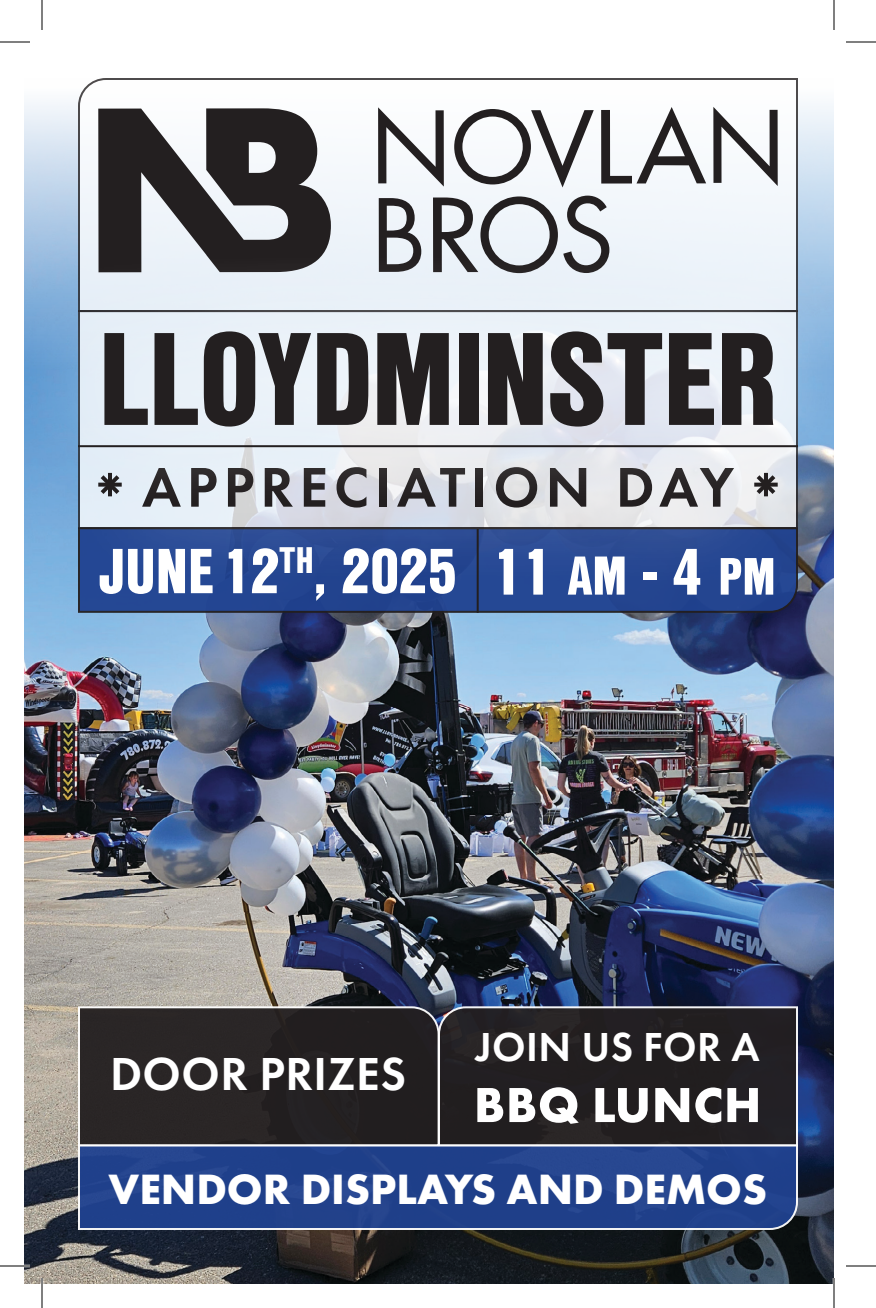
<style>
.page{position:relative;width:876px;height:1308px;background:#fff}
.page>*{position:absolute;margin:0;border:0;box-sizing:border-box;transform-origin:0 0}
.Name{font:900 128px "Nimbus San Con L";letter-spacing:-.01em;color:#231f20}
.Body{font:900 63.6px "Nimbus San Con L";color:#fff}
.Body-2{font:900 61.6px "Nimbus San Con L";color:#fff}
.Name-2{font:600 58px "Futura PT";letter-spacing:.1em;color:#231f20}
.Body-3{font:700 51px "Futura PT";letter-spacing:.01em;color:#fff}
.Body-4{font:600 48px "Futura PT";letter-spacing:.01em;color:#fff}
.Body-5{font:700 44px "Futura PT";color:#fff}
.Body-6{font:600 42px "Futura PT";letter-spacing:.01em;color:#fff}
.s1{font-size:53px}
.s2{font-size:51px}
</style>
<div class="page">
<img style="left:24px;top:102px;width:810px;height:1182px">
<svg style="left:77px;top:589px;width:722px;height:25px;background:#274588"></svg>
<svg style="left:77px;top:78px;width:722px;height:171px"></svg>
<svg style="left:441px;top:1005px;width:358px;height:139px;background:#272426"></svg>
<div style="left:77px;top:1005px;width:364px;height:139px;background:#292525"></div>
<svg style="left:77px;top:1144px;width:722px;height:87px;background:#2c4a8f"></svg>
<svg style="left:378px;top:107px;width:66px;height:80px"></svg>
<svg style="left:454px;top:109px;width:140px;height:78px"></svg>
<svg style="left:601px;top:107px;width:105px;height:77px"></svg>
<svg style="left:713px;top:107px;width:65px;height:79px"></svg>
<svg style="left:379px;top:198px;width:42px;height:51px"></svg>
<svg style="left:433px;top:196px;width:176px;height:53px"></svg>
<svg style="left:98px;top:108px;width:233px;height:141px"></svg>
<div style="left:68px;top:385px;width:738px;height:204px;background:#fff;opacity:.85"></div>
<div style="left:24px;top:249px;width:828px;height:259px;background:#fff;opacity:.85"></div>
<hr style="left:78px;top:445px;width:720px;height:2px;background:#231f20">
<svg style="left:96px;top:471px;width:28px;height:27px"></svg>
<svg style="left:98px;top:483px;width:24px;height:4px"></svg>
<svg style="left:752px;top:471px;width:28px;height:27px"></svg>
<svg style="left:754px;top:483px;width:24px;height:4px"></svg>
<hr style="left:477px;top:529px;width:2px;height:84px;background:#231f20">
<hr style="left:0;top:1265px;width:30px;height:2px;background:#fff">
<hr style="left:41px;top:1278px;width:2px;height:30px;background:#fff">
<hr style="left:833px;top:1278px;width:2px;height:30px;background:#fff">
<hr style="left:0;top:42px;width:30px;height:1px;background:#000">
<hr style="left:846px;top:42px;width:30px;height:1px;background:#000">
<hr style="left:0;top:1266px;width:30px;height:1px;background:#000">
<hr style="left:846px;top:1266px;width:30px;height:1px;background:#000">
<hr style="left:42px;top:0;width:1px;height:30px;background:#000">
<hr style="left:42px;top:1278px;width:1px;height:30px;background:#000">
<hr style="left:834px;top:0;width:1px;height:30px;background:#000">
<hr style="left:834px;top:1278px;width:1px;height:30px;background:#000">
<p class="Name" style="left:98px;top:282px;width:680px">LLOYDMINSTER</p>
<p class="Name-2" style="left:142px;top:451px;width:594px">APPRECIATION DAY</p>
<p class="Body-2" style="left:99px;top:525px;width:359px">JUNE 12<sup>TH</sup>, 2025</p>
<p class="Body" style="left:492px;top:524px;width:285px">11 <span class="s1">AM</span> - 4 <span class="s2">PM</span></p>
<p class="Body-4" style="left:110px;top:1044px;width:297px">DOOR PRIZES</p>
<p class="Body-6" style="left:475px;top:1021px;width:286px">JOIN US FOR A</p>
<p class="Body-3" style="left:474px;top:1072px;width:289px">BBQ LUNCH</p>
<p class="Body-5" style="left:109px;top:1161px;width:660px">VENDOR DISPLAYS AND DEMOS</p>
</div>
